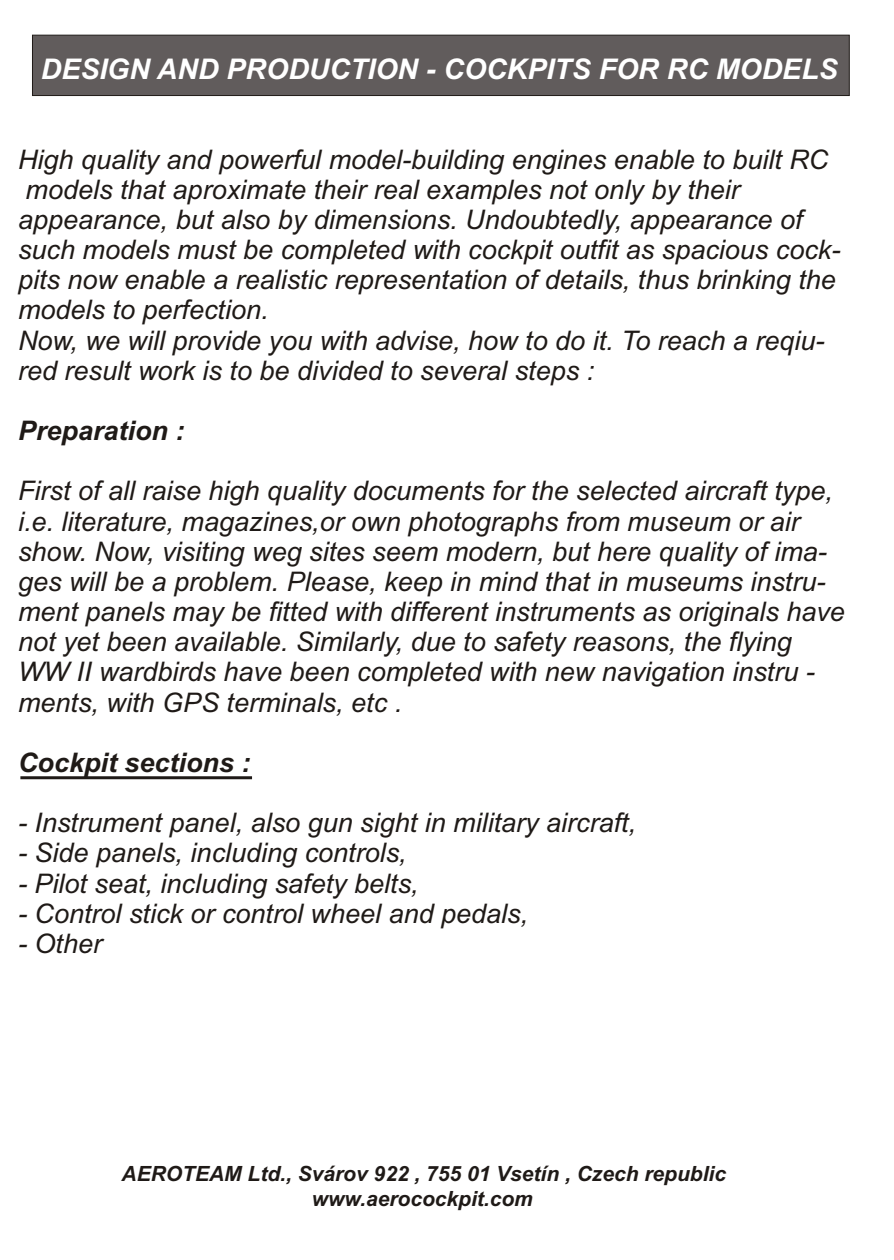
<style>
.page{position:relative;width:894px;height:1260px;background:#fff}
.page>*{position:absolute;margin:0;border:0;box-sizing:border-box;transform-origin:0 0}
.t1{font:italic 700 28.5px "Arial";color:#fff}
.t2{font:italic 27px/30.3px "Arial";color:#1f1a17}
.t3{font:italic 700 27px "Arial";color:#1f1a17}
.t4{font:italic 700 21px/24.3px "Arial";color:#1f1a17;text-align:center}
</style>
<div class="page">
<div style="left:32px;top:35px;width:818px;height:61px;background:#615c5c;border:1px solid #1f1a17"></div>
<hr style="left:20px;top:776px;width:232px;height:3px;background:#1f1a17">
<p class="t1" style="left:41px;top:58px;width:798px">DESIGN AND PRODUCTION - COCKPITS FOR RC MODELS</p>
<p class="t2" style="left:18px;top:146px;width:824px">High quality and powerful model-building engines enable to built RC models that aproximate their real examples not only by their appearance, but also by dimensions. Undoubtedly, appearance of such models must be completed with cockpit outfit as spacious cock&shy;pits now enable a realistic representation of details, thus brinking the models to perfection.<br>Now, we will provide you with advise, how to do it. To reach a reqiu&shy;red result work is to be divided to several steps :</p>
<p class="t3" style="left:18px;top:420px;width:168px">Preparation :</p>
<p class="t2" style="left:18px;top:478px;width:828px">First of all raise high quality documents for the selected aircraft type, i.e. literature, magazines,or own photographs from museum or air show. Now, visiting weg sites seem modern, but here quality of ima&shy;ges will be a problem. Please, keep in mind that in museums instru&shy;ment panels may be fitted with different instruments as originals have not yet been available. Similarly, due to safety reasons, the flying WW II wardbirds have been completed with new navigation instru - ments, with GPS terminals, etc .</p>
<p class="t3" style="left:18px;top:752px;width:234px">Cockpit sections :</p>
<p class="t2" style="left:18px;top:810px;width:620px">- Instrument panel, also gun sight in military aircraft,</p>
<p class="t2" style="left:18px;top:840px;width:390px">- Side panels, including controls,</p>
<p class="t2" style="left:18px;top:870px;width:402px">- Pilot seat, including safety belts,</p>
<p class="t2" style="left:18px;top:900px;width:512px">- Control stick or control wheel and pedals,</p>
<p class="t2" style="left:18px;top:931px;width:86px">- Other</p>
<p class="t4" style="left:122px;top:1164px;width:606px">AEROTEAM Ltd., Svárov 922 , 755 01 Vsetín , Czech republic www.aerocockpit.com</p>
</div>
